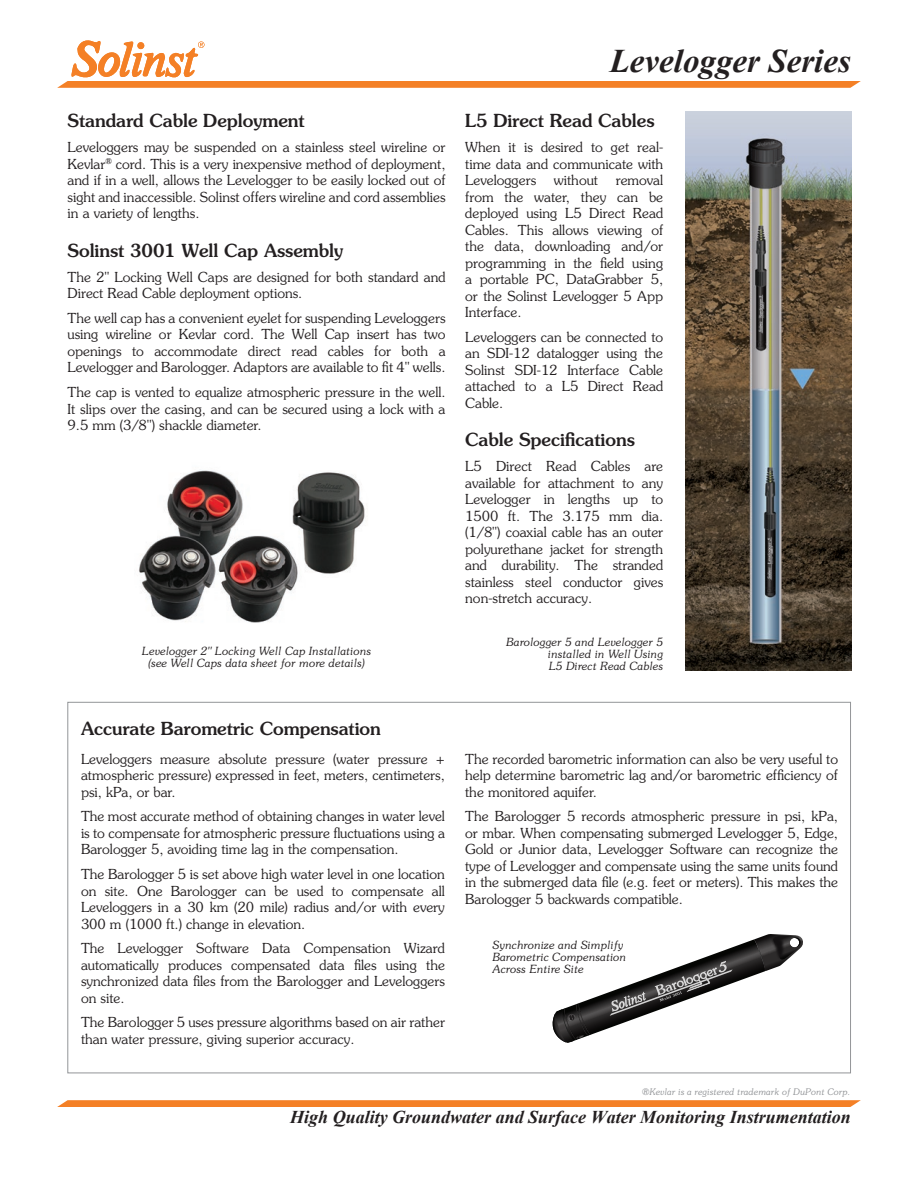
<style>
.page{position:relative;width:918px;height:1188px;background:#fff}
.page>*{position:absolute;margin:0;border:0;box-sizing:border-box;transform-origin:0 0}
.t1{font:italic 700 33px "Times New Roman";color:#231f20}
.Body_Subtitles{font:500 18px "Souvenir Std";color:#231f20}
.t2{font:italic 700 18px "Times New Roman";color:#231f20}
.Body_Text{font:300 13.8px/16.5px "Souvenir Std";color:#231f20;text-align:justify}
.Captions{font:italic 300 11.25px/12px "Souvenir Std";color:#231f20;text-align:justify}
.Trademarks{font:italic 300 9px "Souvenir Std";color:#939598}
</style>
<div class="page">
<svg style="left:57px;top:1100px;width:804px;height:7px"></svg>
<svg style="left:57px;top:40px;width:804px;height:48px"></svg>
<div style="left:68px;top:702px;width:783px;height:371px;background:#fff;border:1px solid #939598"></div>
<img style="left:685px;top:112px;width:166px;height:558px">
<svg style="left:552px;top:934px;width:251px;height:109px"></svg>
<img style="left:139px;top:470px;width:159px;height:153px">
<img style="left:289px;top:470px;width:76px;height:108px">
<p class="Body_Subtitles" style="left:68px;top:110px;width:239px">Standard Cable Deployment</p>
<p class="Body_Text" style="left:68px;top:139px;width:380px">Leveloggers may be suspended on a stainless steel wireline or Kevlar<sup>®</sup> cord. This is a very inexpensive method of deployment, and if in a well, allows the Levelogger to be easily locked out of sight and inaccessible. Solinst offers wireline and cord assemblies in a variety of lengths.</p>
<p class="Body_Subtitles" style="left:68px;top:239px;width:277px">Solinst 3001 Well Cap Assembly</p>
<p class="Body_Text" style="left:68px;top:269px;width:380px">The 2" Locking Well Caps are designed for both standard and<br>Direct Read Cable deployment options.</p>
<p class="Body_Text" style="left:68px;top:310px;width:380px">The well cap has a convenient eyelet for suspending Leveloggers using wireline or Kevlar cord. The Well Cap insert has two openings to accommodate direct read cables for both a Levelogger and Barologger. Adaptors are available to fit 4" wells.</p>
<p class="Body_Text" style="left:68px;top:384px;width:379px">The cap is vented to equalize atmospheric pressure in the well.<br>It slips over the casing, and can be secured using a lock with a 9.5 mm (3/8") shackle diameter.</p>
<p class="Captions" style="left:142px;top:645px;width:231px">Levelogger 2" Locking Well Cap Installations</p>
<p class="Captions" style="left:148px;top:657px;width:218px">(see Well Caps data sheet for more details)</p>
<h1 class="t1" style="left:610px;top:38px;width:243px">Levelogger Series</h1>
<p class="Body_Subtitles" style="left:465px;top:110px;width:191px">L5 Direct Read Cables</p>
<p class="Body_Text" style="left:465px;top:139px;width:199px">When it is desired to get real&shy;time data and communicate with Leveloggers</p>
<p class="Body_Text" style="left:465px;top:172px;width:199px;text-indent:150px">removal from the water, they can be deployed using L5 Direct Read Cables. This allows viewing of the data, downloading and/or programming in the field using a portable PC, DataGrabber 5, or the Solinst Levelogger 5 App Interface.</p>
<p class="Body_Text" style="left:465px;top:329px;width:199px">Leveloggers can be connected to an SDI-12 datalogger using the Solinst SDI-12 Interface Cable attached to a L5 Direct Read Cable.</p>
<p class="Body_Subtitles" style="left:465px;top:429px;width:171px">Cable Specifications</p>
<p class="Body_Text" style="left:465px;top:458px;width:199px">L5 Direct Read Cables are available for attachment to any Levelogger in lengths up to 1500 ft. The 3.175 mm dia. (1/8") coaxial cable has an outer polyurethane jacket for strength and durability. The stranded stainless steel conductor gives non-stretch accuracy.</p>
<p class="Body_Text" style="left:554px;top:172px;width:46px">without</p>
<p class="Captions" style="left:548px;top:636px;width:117px;text-indent:-42px">Barologger 5 and Levelogger 5 installed in Well Using L5 Direct Read Cables</p>
<p class="Body_Subtitles" style="left:81px;top:718px;width:301px">Accurate Barometric Compensation</p>
<p class="Body_Text" style="left:81px;top:751px;width:365px">Leveloggers measure absolute pressure (water pressure + atmospheric pressure) expressed in feet, meters, centimeters, psi, kPa, or bar.</p>
<p class="Body_Text" style="left:81px;top:808px;width:365px">The most accurate method of obtaining changes in water level is to compensate for atmospheric pressure fluctuations using a Barologger 5, avoiding time lag in the compensation.</p>
<p class="Body_Text" style="left:81px;top:866px;width:366px">The Barologger 5 is set above high water level in one location on site. One Barologger can be used to compensate all Leveloggers in a 30 km (20 mile) radius and/or with every 300 m (1000 ft.) change in elevation.</p>
<p class="Body_Text" style="left:81px;top:940px;width:365px">The Levelogger Software Data Compensation Wizard automatically produces compensated data files using the synchronized data files from the Barologger and Leveloggers on site.</p>
<p class="Body_Text" style="left:81px;top:1014px;width:365px">The Barologger 5 uses pressure algorithms based on air rather than water pressure, giving superior accuracy.</p>
<p class="Body_Text" style="left:465px;top:751px;width:374px">The recorded barometric information can also be very useful to help determine barometric lag and/or barometric efficiency of the monitored aquifer.</p>
<p class="Body_Text" style="left:465px;top:808px;width:374px">The Barologger 5 records atmospheric pressure in psi, kPa, or mbar. When compensating submerged Levelogger 5, Edge, Gold or Junior data, Levelogger Software can recognize the type of Levelogger and compensate using the same units found in the submerged data file (e.g. feet or meters). This makes the Barologger 5 backwards compatible.</p>
<p class="Captions" style="left:492px;top:939px;width:135px;text-align:left">Synchronize and Simplify<br>Barometric Compensation<br>Across Entire Site</p>
<p class="Trademarks" style="left:642px;top:1086px;width:210px">®Kevlar is a registered trademark of DuPont Corp.</p>
<h2 class="t2" style="left:290px;top:1105px;width:562px">High Quality Groundwater and Surface Water Monitoring Instrumentation</h2>
</div>
